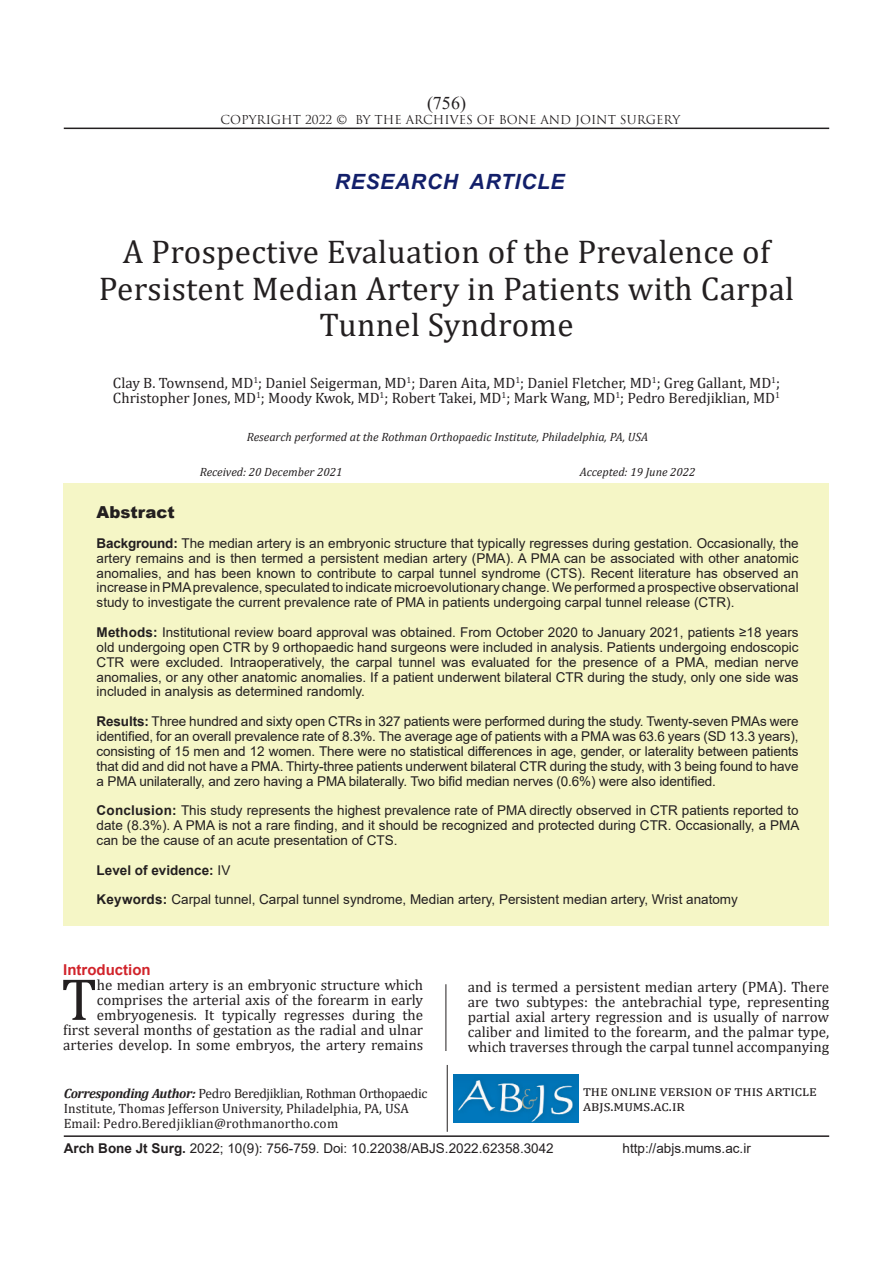
<style>
.page{position:relative;width:893px;height:1263px;background:#fff}
.page>*{position:absolute;margin:0;border:0;box-sizing:border-box;transform-origin:0 0}
.t1{font:60px "Cambria";color:#231f20}
.t2{font:33px/36.9px "Cambria";letter-spacing:.01em;color:#231f20;text-align:center}
.sartitr{font:italic 700 21px "Arial";letter-spacing:.035em;color:#121f6a}
.t3{font:18px "Times New Roman";color:#231f20}
.CHEKIDEH{font:900 16.5px "Arial";color:#231f20}
.t4{font:15px/15px "Cambria";color:#231f20}
.Titr_ghermez_ABJS{font:700 15px "Arial";color:#d1232a}
.CHEKIDEH-2{font:13.5px/14.9px "Arial";color:#231f20;text-align:justify}
.نویسنده_مسئول{font:13.5px/15px "Cambria";color:#231f20}
.CHEKIDEH-3{font:700 13.5px "Arial";color:#231f20}
.ریسرچ{font:italic 12px "Cambria";color:#231f20}
.t5{font:12px "Trajan Pro";color:#231f20}
.tarikh{font:italic 12px "Cambria";color:#231f20}
.s1{font-weight:700}
.s2{font-weight:400}
.s3{font-weight:700;font-style:italic}
</style>
<div class="page">
<hr style="left:64px;top:128px;width:765px;height:1px;background:#231f20">
<hr style="left:64px;top:1135px;width:765px;height:2px;background:#231f20">
<hr style="left:447px;top:1065px;width:1px;height:67px;background:#231f20">
<img style="left:454px;top:1075px;width:125px;height:47px">
<div style="left:64px;top:484px;width:765px;height:442px;background:#f5f6c6"></div>
<hr style="left:446px;top:984px;width:1px;height:67px;background:#231f20">
<h3 class="t3" style="left:427px;top:91px;width:40px">)756(</h3>
<p class="t5" style="left:221px;top:112px;width:461px">COPYRIGHT 2022 © BY THE ARCHIVES OF BONE AND JOINT SURGERY</p>
<p class="sartitr" style="left:335px;top:167px;width:231px">RESEARCH ARTICLE</p>
<p class="t2" style="left:99px;top:233px;width:697px">A Prospective Evaluation of the Prevalence of<br>Persistent Median Artery in Patients with Carpal<br>Tunnel Syndrome</p>
<p class="t4" style="left:113px;top:375px;width:669px">Clay B. Townsend, MD<sup>1</sup>; Daniel Seigerman, MD<sup>1</sup>; Daren Aita, MD<sup>1</sup>; Daniel Fletcher, MD<sup>1</sup>; Greg Gallant, MD<sup>1</sup>;</p>
<p class="t4" style="left:113px;top:390px;width:668px">Christopher Jones, MD<sup>1</sup>; Moody Kwok, MD<sup>1</sup>; Robert Takei, MD<sup>1</sup>; Mark Wang, MD<sup>1</sup>; Pedro Beredjiklian, MD<sup>1</sup></p>
<p class="ریسرچ" style="left:247px;top:428px;width:403px">Research performed at the Rothman Orthopaedic Institute, Philadelphia, PA, USA</p>
<p class="tarikh" style="left:200px;top:464px;width:144px">Received: 20 December 2021</p>
<p class="tarikh" style="left:580px;top:464px;width:117px">Accepted: 19 June 2022</p>
<p class="CHEKIDEH" style="left:97px;top:500px;width:80px">Abstract</p>
<p class="CHEKIDEH-2" style="left:97px;top:536px;width:704px"><span class="s1">Background:</span> The median artery is an embryonic structure that typically regresses during gestation. Occasionally, the artery remains and is then termed a persistent median artery (PMA). A PMA can be associated with other anatomic anomalies, and has been known to contribute to carpal tunnel syndrome (CTS). Recent literature has observed an increase in PMA prevalence, speculated to indicate microevolutionary change. We performed a prospective observational study to investigate the current prevalence rate of PMA in patients undergoing carpal tunnel release (CTR).</p>
<p class="CHEKIDEH-2" style="left:97px;top:625px;width:703px"><span class="s1">Methods:</span> Institutional review board approval was obtained. From October 2020 to January 2021, patients ≥18 years old undergoing open CTR by 9 orthopaedic hand surgeons were included in analysis. Patients undergoing endoscopic CTR were excluded. Intraoperatively, the carpal tunnel was evaluated for the presence of a PMA, median nerve anomalies, or any other anatomic anomalies. If a patient underwent bilateral CTR during the study, only one side was included in analysis as determined randomly.</p>
<p class="CHEKIDEH-2" style="left:97px;top:714px;width:703px"><span class="s1">Results:</span> Three hundred and sixty open CTRs in 327 patients were performed during the study. Twenty-seven PMAs were identified, for an overall prevalence rate of 8.3%. The average age of patients with a PMA was 63.6 years (SD 13.3 years), consisting of 15 men and 12 women. There were no statistical differences in age, gender, or laterality between patients that did and did not have a PMA. Thirty-three patients underwent bilateral CTR during the study, with 3 being found to have a PMA unilaterally, and zero having a PMA bilaterally. Two bifid median nerves (0.6%) were also identified.</p>
<p class="CHEKIDEH-2" style="left:97px;top:803px;width:704px"><span class="s1">Conclusion:</span> This study represents the highest prevalence rate of PMA directly observed in CTR patients reported to date (8.3%). A PMA is not a rare finding, and it should be recognized and protected during CTR. Occasionally, a PMA can be the cause of an acute presentation of CTS.</p>
<p class="CHEKIDEH-3" style="left:97px;top:860px;width:135px">Level of evidence: <span class="s2">IV</span></p>
<p class="CHEKIDEH-2" style="left:97px;top:892px;width:643px"><span class="s1">Keywords:</span> Carpal tunnel, Carpal tunnel syndrome, Median artery, Persistent median artery, Wrist anatomy</p>
<p class="Titr_ghermez_ABJS" style="left:63px;top:959px;width:89px">Introduction</p>
<p class="t1" style="left:61px;top:964px;width:37px">T</p>
<p class="t4" style="left:63px;top:977px;width:361px;text-align:right">he median artery is an embryonic structure which comprises the arterial axis of the forearm in early embryogenesis. It typically regresses during the<br>first several months of gestation as the radial and ulnar arteries develop. In some embryos, the artery remains</p>
<p class="t4" style="left:468px;top:979px;width:363px;text-align:justify">and is termed a persistent median artery (PMA). There are two subtypes: the antebrachial type, representing partial axial artery regression and is usually of narrow caliber and limited to the forearm, and the palmar type, which traverses through the carpal tunnel accompanying</p>
<p class="نویسنده_مسئول" style="left:64px;top:1086px;width:365px"><span class="s3">Corresponding Author:</span> Pedro Beredjiklian, Rothman Orthopaedic<br>Institute, Thomas Jefferson University, Philadelphia, PA, USA</p>
<p class="نویسنده_مسئول" style="left:64px;top:1116px;width:276px">Email: Pedro.Beredjiklian@rothmanortho.com</p>
<p class="t4" style="left:583px;top:1083px;width:235px">the online version of this article abjs.mums.ac.ir</p>
<p class="CHEKIDEH-2" style="left:64px;top:1140px;width:492px"><span class="s1">Arch Bone Jt Surg.</span> 2022; 10(9): 756-759. Doi: 10.22038/ABJS.2022.62358.3042</p>
<p class="CHEKIDEH-2" style="left:623px;top:1140px;width:130px">http://abjs.mums.ac.ir</p>
</div>
